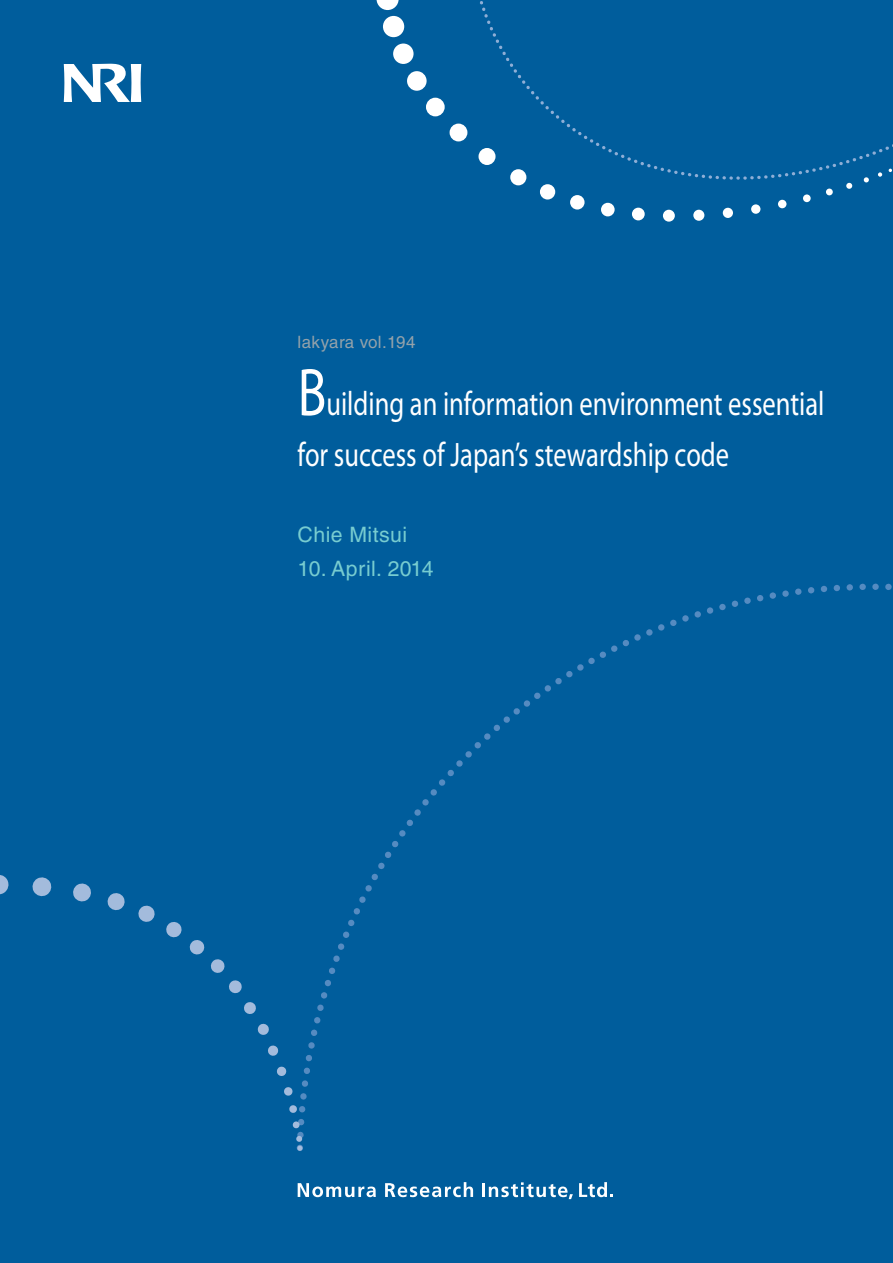
<style>
.page{position:relative;width:893px;height:1263px;background:#005d9c}
.page>*{position:absolute;margin:0;border:0;box-sizing:border-box;transform-origin:0 0}
.t1{font:34.05px/51px "Myriad Pro";color:#fff;scale:.78 1}
.t2{font:21.3px "Helvetica LT Std";letter-spacing:.02em;color:#77ccd0}
.t3{font:16.95px "Helvetica LT Std";letter-spacing:.02em;color:#94a2aa}
.s1{font-size:68.1px}
</style>
<div class="page">
<svg style="left:297px;top:584px;width:595px;height:553px"></svg>
<svg style="left:296px;top:1135px;width:7px;height:16px"></svg>
<svg style="left:292px;top:1121px;width:8px;height:8px"></svg>
<svg style="left:289px;top:1105px;width:8px;height:8px"></svg>
<svg style="left:284px;top:1087px;width:9px;height:9px"></svg>
<svg style="left:277px;top:1066px;width:10px;height:10px"></svg>
<svg style="left:268px;top:1045px;width:11px;height:11px"></svg>
<svg style="left:257px;top:1023px;width:12px;height:12px"></svg>
<svg style="left:244px;top:1002px;width:12px;height:12px"></svg>
<svg style="left:189px;top:940px;width:53px;height:54px"></svg>
<svg style="left:166px;top:922px;width:16px;height:16px"></svg>
<svg style="left:138px;top:905px;width:17px;height:17px"></svg>
<svg style="left:107px;top:893px;width:18px;height:18px"></svg>
<svg style="left:73px;top:883px;width:18px;height:19px"></svg>
<svg style="left:32px;top:877px;width:20px;height:20px"></svg>
<svg style="left:0;top:875px;width:9px;height:20px"></svg>
<svg style="left:413px;top:1px;width:480px;height:221px"></svg>
<svg style="left:878px;top:172px;width:4px;height:5px"></svg>
<svg style="left:864px;top:177px;width:5px;height:5px"></svg>
<svg style="left:846px;top:183px;width:6px;height:6px"></svg>
<div style="left:826px;top:189px;width:7px;height:6px;background:#fff;border-radius:50%"></div>
<div style="left:803px;top:194px;width:8px;height:8px;background:#fff;border-radius:50%"></div>
<div style="left:778px;top:200px;width:8px;height:8px;background:#fff;border-radius:50%"></div>
<div style="left:751px;top:204px;width:9px;height:10px;background:#fff;border-radius:50%"></div>
<div style="left:723px;top:208px;width:10px;height:10px;background:#fff;border-radius:50%"></div>
<div style="left:693px;top:210px;width:11px;height:11px;background:#fff;border-radius:50%"></div>
<div style="left:663px;top:210px;width:12px;height:12px;background:#fff;border-radius:50%"></div>
<div style="left:632px;top:208px;width:13px;height:12px;background:#fff;border-radius:50%"></div>
<div style="left:601px;top:203px;width:14px;height:13px;background:#fff;border-radius:50%"></div>
<div style="left:570px;top:195px;width:15px;height:15px;background:#fff;border-radius:50%"></div>
<div style="left:540px;top:184px;width:15px;height:16px;background:#fff;border-radius:50%"></div>
<div style="left:510px;top:169px;width:16px;height:16px;background:#fff;border-radius:50%"></div>
<div style="left:478px;top:148px;width:17px;height:17px;background:#fff;border-radius:50%"></div>
<div style="left:450px;top:124px;width:17px;height:17px;background:#fff;border-radius:50%"></div>
<div style="left:426px;top:98px;width:19px;height:18px;background:#fff;border-radius:50%"></div>
<div style="left:407px;top:71px;width:20px;height:20px;background:#fff;border-radius:50%"></div>
<div style="left:393px;top:44px;width:21px;height:20px;background:#fff;border-radius:50%"></div>
<div style="left:383px;top:16px;width:21px;height:21px;background:#fff;border-radius:50%"></div>
<svg style="left:377px;top:0;width:22px;height:10px"></svg>
<svg style="left:298px;top:1183px;width:78px;height:14px"></svg>
<svg style="left:385px;top:1182px;width:88px;height:15px"></svg>
<hr style="left:482px;top:1183px;width:3px;height:14px;background:#fff">
<svg style="left:489px;top:1182px;width:84px;height:17px"></svg>
<svg style="left:579px;top:1182px;width:34px;height:15px"></svg>
<svg style="left:64px;top:64px;width:77px;height:38px"></svg>
<p class="t3" style="left:298px;top:332px;width:119px">lakyara vol.194</p>
<p class="t1" style="left:298px;top:378px;width:677px"><span class="s1">B</span>uilding an information environment essential for success of Japan’s stewardship code</p>
<p class="t2" style="left:298px;top:522px;width:111px">Chie Mitsui</p>
<p class="t2" style="left:298px;top:556px;width:138px">10. April. 2014</p>
</div>
